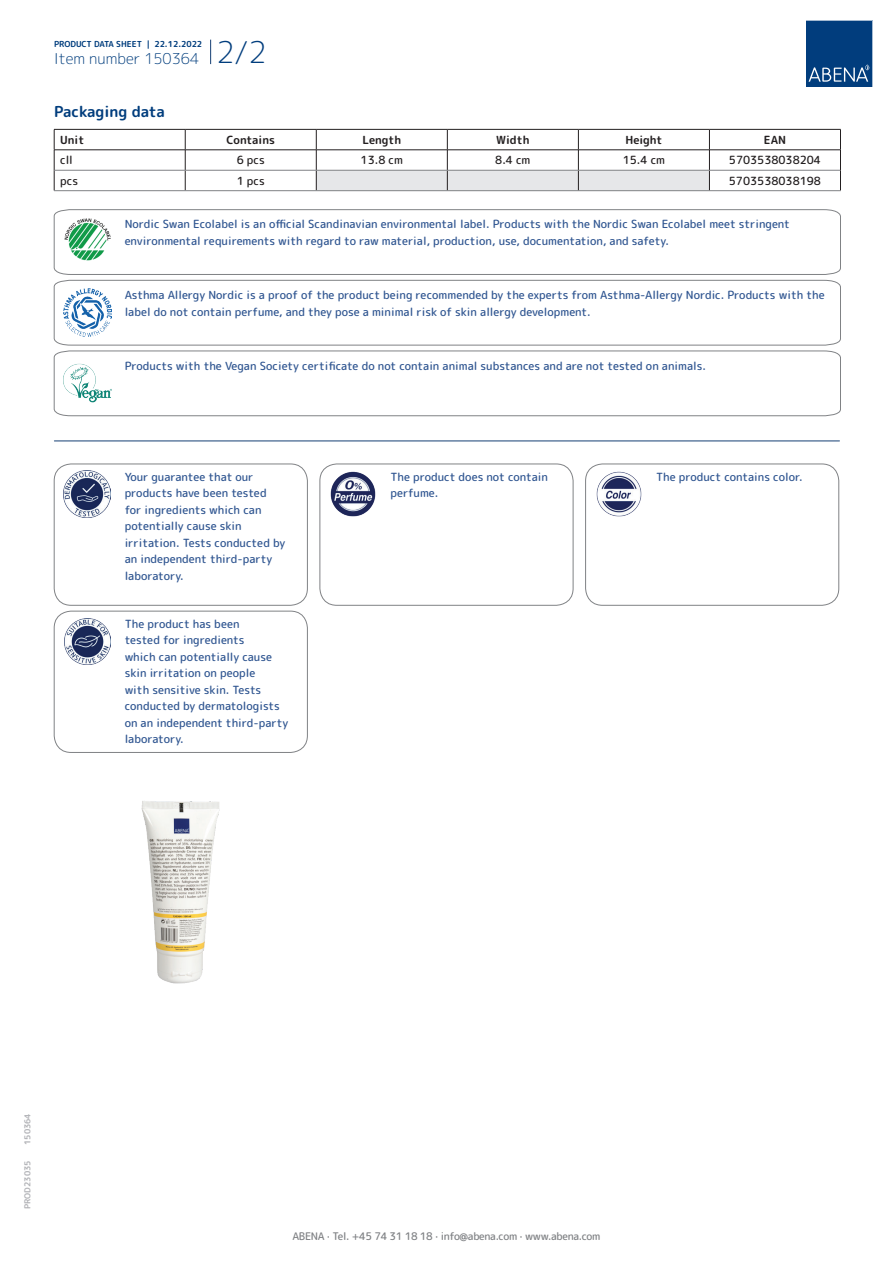
<style>
.page{position:relative;width:893px;height:1263px;background:#fff}
.page>*{position:absolute;margin:0;border:0;box-sizing:border-box;transform-origin:0 0}
.t1{font:300 15px "Rounded Mplus 1 c";color:#013d7d}
.t2{font:700 15px "Rounded Mplus 1 c";color:#013d7d}
.t3{font:500 11.25px/16.5px "Rounded Mplus 1 c";color:#305691}
.t4{font:500 11.25px "Rounded Mplus 1 c";color:#231f20}
.t5{font:700 11.25px "Rounded Mplus 1 c";color:#231f20}
.t6{font:500 10.5px "Rounded Mplus 1 c";letter-spacing:-.03em;color:#808285}
.t7{font:700 8.25px "Rounded Mplus 1 c";color:#013d7d}
.t8{font:700 8.25px "Rounded Mplus 1 c";color:#b2b3b7}
.s1{font-size:30px}
</style>
<div class="page">
<svg style="left:210px;top:40px;width:1px;height:24px"></svg>
<svg style="left:806px;top:20px;width:67px;height:67px;background:#144b86"></svg>
<hr style="left:54px;top:129px;width:131px;height:1px;background:#231f20">
<hr style="left:185px;top:129px;width:131px;height:1px;background:#231f20">
<hr style="left:316px;top:129px;width:131px;height:1px;background:#231f20">
<hr style="left:447px;top:129px;width:131px;height:1px;background:#231f20">
<hr style="left:578px;top:129px;width:131px;height:1px;background:#231f20">
<hr style="left:709px;top:129px;width:132px;height:1px;background:#231f20">
<hr style="left:54px;top:150px;width:131px;height:1px;background:#231f20">
<hr style="left:185px;top:150px;width:131px;height:1px;background:#231f20">
<hr style="left:709px;top:150px;width:132px;height:1px;background:#231f20">
<svg style="left:54px;top:130px;width:1px;height:60px"></svg>
<svg style="left:185px;top:130px;width:1px;height:60px"></svg>
<svg style="left:316px;top:130px;width:394px;height:60px"></svg>
<svg style="left:840px;top:130px;width:1px;height:60px"></svg>
<hr style="left:54px;top:170px;width:131px;height:1px;background:#808285">
<hr style="left:185px;top:170px;width:131px;height:1px;background:#808285">
<hr style="left:316px;top:170px;width:131px;height:1px;background:#808285">
<hr style="left:447px;top:170px;width:131px;height:1px;background:#808285">
<hr style="left:578px;top:170px;width:131px;height:1px;background:#808285">
<hr style="left:709px;top:170px;width:131px;height:1px;background:#808285">
<hr style="left:54px;top:190px;width:131px;height:1px;background:#808285">
<hr style="left:185px;top:190px;width:131px;height:1px;background:#808285">
<hr style="left:316px;top:190px;width:131px;height:1px;background:#808285">
<hr style="left:447px;top:190px;width:131px;height:1px;background:#808285">
<hr style="left:578px;top:190px;width:131px;height:1px;background:#808285">
<hr style="left:709px;top:190px;width:132px;height:1px;background:#808285">
<svg style="left:54px;top:209px;width:787px;height:66px"></svg>
<svg style="left:54px;top:280px;width:787px;height:65px"></svg>
<svg style="left:54px;top:351px;width:787px;height:65px"></svg>
<hr style="left:54px;top:441px;width:785px;height:1px;background:#153f74">
<img style="left:64px;top:470px;width:47px;height:47px">
<div style="left:54px;top:464px;width:254px;height:141px;border:1px solid #808285;border-radius:17px"></div>
<img style="left:330px;top:471px;width:46px;height:46px">
<div style="left:320px;top:464px;width:253px;height:141px;border:1px solid #808285;border-radius:17px"></div>
<img style="left:596px;top:471px;width:46px;height:46px">
<div style="left:585px;top:464px;width:254px;height:141px;border:1px solid #808285;border-radius:17px"></div>
<img style="left:64px;top:618px;width:47px;height:46px">
<div style="left:54px;top:611px;width:254px;height:142px;border:1px solid #808285;border-radius:17px"></div>
<img style="left:141px;top:801px;width:79px;height:182px">
<p class="t7" style="left:54px;top:38px;width:150px">PRODUCT DATA SHEET | 22.12.2022</p>
<h1 class="t1" style="left:54px;top:48px;width:214px">Item number 150364 <span class="s1">2/2</span></h1>
<h1 class="t2" style="left:54px;top:101px;width:112px">Packaging data</h1>
<p class="t5" style="left:60px;top:132px;width:26px">Unit</p>
<p class="t5" style="left:227px;top:132px;width:50px">Contains</p>
<p class="t5" style="left:362px;top:132px;width:40px">Length</p>
<p class="t5" style="left:496px;top:132px;width:35px">Width</p>
<p class="t5" style="left:625px;top:132px;width:38px">Height</p>
<p class="t5" style="left:764px;top:132px;width:24px">EAN</p>
<p class="t4" style="left:60px;top:152px;width:14px">cll</p>
<p class="t4" style="left:237px;top:152px;width:30px">6 pcs</p>
<p class="t4" style="left:361px;top:152px;width:44px">13.8 cm</p>
<p class="t4" style="left:495px;top:152px;width:37px">8.4 cm</p>
<p class="t4" style="left:623px;top:152px;width:44px">15.4 cm</p>
<p class="t4" style="left:729px;top:152px;width:94px">5703538038204</p>
<p class="t4" style="left:60px;top:173px;width:19px">pcs</p>
<p class="t4" style="left:237px;top:173px;width:30px">1 pcs</p>
<p class="t4" style="left:729px;top:173px;width:94px">5703538038198</p>
<p class="t3" style="left:125px;top:216px;width:667px">Nordic Swan Ecolabel is an official Scandinavian environmental label. Products with the Nordic Swan Ecolabel meet stringent environmental requirements with regard to raw material, production, use, documentation, and safety.</p>
<p class="t3" style="left:125px;top:287px;width:701px">Asthma Allergy Nordic is a proof of the product being recommended by the experts from Asthma-Allergy Nordic. Products with the label do not contain perfume, and they pose a minimal risk of skin allergy development.</p>
<p class="t3" style="left:125px;top:357px;width:583px">Products with the Vegan Society certificate do not contain animal substances and are not tested on animals.</p>
<p class="t3" style="left:125px;top:468px;width:162px">Your guarantee that our products have been tested for ingredients which can potentially cause skin irritation. Tests conducted by an independent third-party laboratory.</p>
<p class="t3" style="left:390px;top:468px;width:159px">The product does not contain perfume.</p>
<p class="t3" style="left:656px;top:468px;width:148px">The product contains color.</p>
<p class="t3" style="left:125px;top:616px;width:165px">The product has been<br>tested for ingredients<br>which can potentially cause skin irritation on people<br>with sensitive skin. Tests conducted by dermatologists on an independent third-party laboratory.</p>
<p class="t8" style="left:22px;top:1145px;width:33px;rotate:-90deg">150364</p>
<p class="t8" style="left:22px;top:1209px;width:50px;rotate:-90deg">PROD23035</p>
<p class="t6" style="left:292px;top:1229px;width:309px">ABENA · Tel. +45 74 31 18 18 · info@abena.com · www.abena.com</p>
</div>
